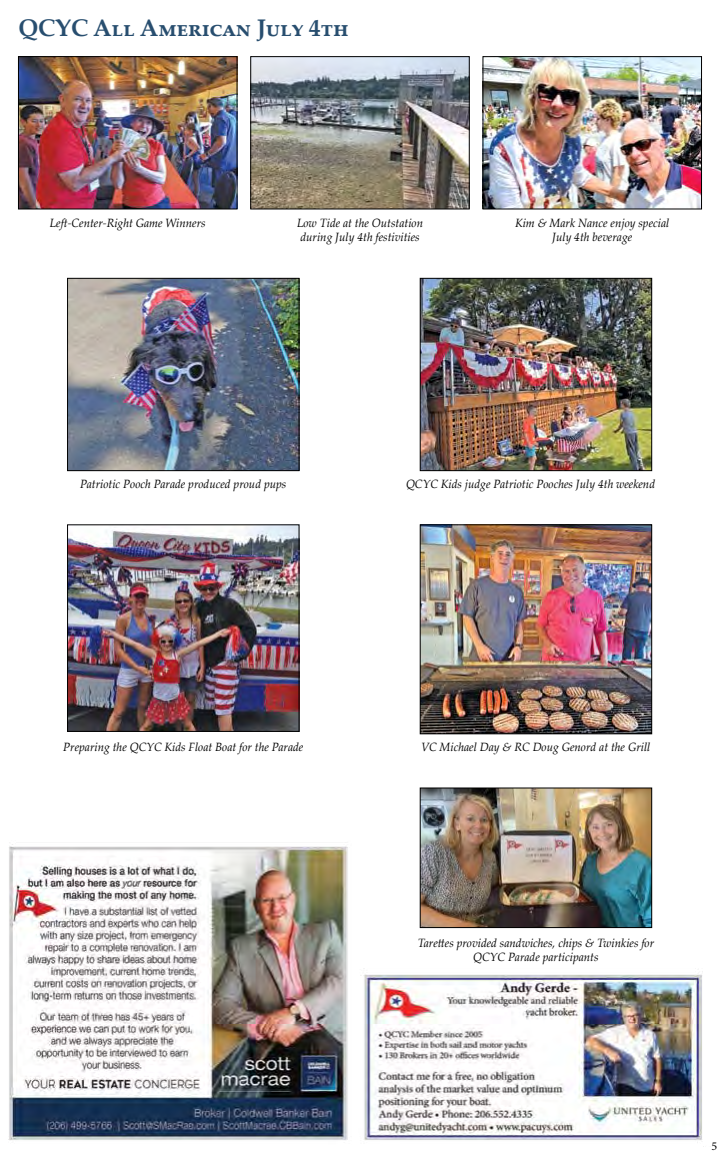
<style>
.page{position:relative;width:720px;height:1152px;background:#fff}
.page>*{position:absolute;margin:0;border:0;box-sizing:border-box;transform-origin:0 0}
.t1{font:700 24px "Palatino Linotype";letter-spacing:-.01em;color:#284e6f}
.t2{font:italic 12px/14.4px "Palatino Linotype";color:#000;text-align:center;scale:.96 1}
.t3{font:12px "Minion Pro";color:#000}
</style>
<div class="page">
<img style="left:8px;top:209px;width:696px;height:938px">
<img style="left:69px;top:280px;width:229px;height:189px">
<div style="left:67px;top:278px;width:233px;height:193px;border:1px solid #000"></div>
<img style="left:422px;top:280px;width:228px;height:189px">
<div style="left:420px;top:278px;width:232px;height:193px;border:1px solid #000"></div>
<img style="left:20px;top:58px;width:216px;height:149px">
<div style="left:18px;top:56px;width:220px;height:153px;border:1px solid #000"></div>
<img style="left:252px;top:58px;width:216px;height:149px">
<div style="left:250px;top:56px;width:220px;height:153px;border:1px solid #000"></div>
<img style="left:484px;top:58px;width:216px;height:149px">
<div style="left:482px;top:56px;width:220px;height:153px;border:1px solid #000"></div>
<img style="left:422px;top:526px;width:228px;height:206px">
<div style="left:420px;top:524px;width:232px;height:210px;border:1px solid #000"></div>
<img style="left:422px;top:790px;width:228px;height:136px">
<div style="left:420px;top:788px;width:232px;height:140px;border:1px solid #000"></div>
<img style="left:69px;top:526px;width:229px;height:204px">
<div style="left:67px;top:524px;width:233px;height:208px;border:1px solid #000"></div>
<h1 class="t1" style="left:18px;top:10px;width:332px">QCYC All American July 4th</h1>
<p class="t2" style="left:50px;top:215px;width:164px">Left-Center-Right Game Winners</p>
<p class="t2" style="left:297px;top:215px;width:133px;text-align:left">Low Tide at the Outstation during July 4th festivities</p>
<p class="t2" style="left:515px;top:215px;width:162px">Kim &amp; Mark Nance enjoy special<br>July 4th beverage</p>
<p class="t2" style="left:80px;top:476px;width:216px">Patriotic Pooch Parade produced proud pups</p>
<p class="t2" style="left:406px;top:476px;width:261px">QCYC Kids judge Patriotic Pooches July 4th weekend</p>
<p class="t2" style="left:63px;top:739px;width:252px">Preparing the QCYC Kids Float Boat for the Parade</p>
<p class="t2" style="left:422px;top:739px;width:240px">VC Michael Day &amp; RC Doug Genord at the Grill</p>
<p class="t2" style="left:418px;top:935px;width:248px">Tarettes provided sandwiches, chips &amp; Twinkies for<br>QCYC Parade participants</p>
<p class="t3" style="left:712px;top:1138px;width:7px">5</p>
</div>
